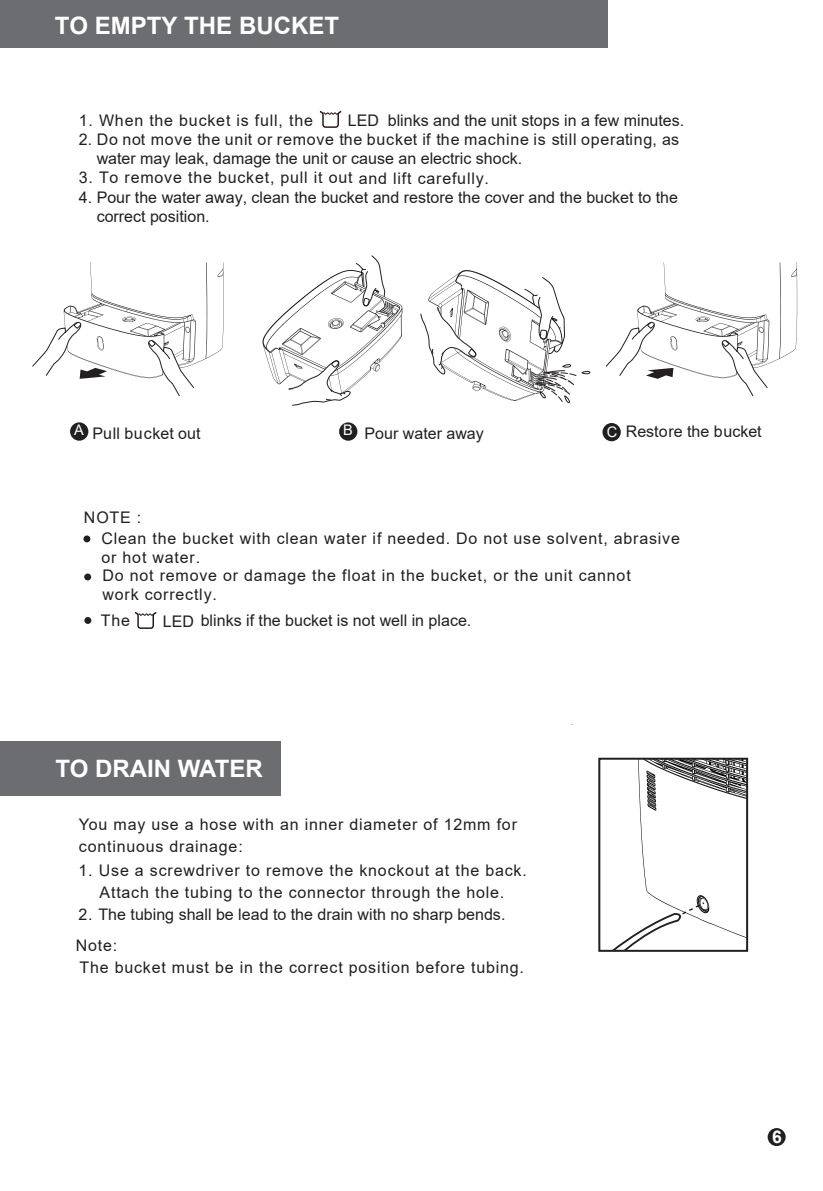
<style>
.page{position:relative;width:823px;height:1191px;background:#fff}
.page>*{position:absolute;margin:0;border:0;box-sizing:border-box;transform-origin:0 0}
.t1{font:700 24px "Arial";color:#fff}
.t2{font:700 17.6px "Arial";color:#fff}
.t3{font:16px/18.6px "Arial";letter-spacing:.05em;color:#231f20}
.t4{font:16px/19.2px "Arial";color:#231f20}
.s1{font-size:14.6px;color:#fff}
</style>
<div class="page">
<div style="left:767px;top:1128px;width:18px;height:18px;background:#231f20;border-radius:50%"></div>
<div style="left:70px;top:422px;width:18px;height:19px;background:#231f20;border-radius:50%"></div>
<div style="left:339px;top:422px;width:18px;height:19px;background:#231f20;border-radius:50%"></div>
<div style="left:602px;top:423px;width:18px;height:18px;background:#231f20;border-radius:50%"></div>
<div style="left:0;top:0;width:607px;height:48px;background:#6c6d70"></div>
<div style="left:83px;top:535px;width:7px;height:7px;background:#231f20;border-radius:50%"></div>
<div style="left:84px;top:573px;width:7px;height:7px;background:#231f20;border-radius:50%"></div>
<div style="left:84px;top:617px;width:7px;height:7px;background:#231f20;border-radius:50%"></div>
<div style="left:0;top:741px;width:281px;height:54px;background:#6c6d70"></div>
<svg style="left:615px;top:760px;width:129px;height:188px"></svg>
<div style="left:598px;top:757px;width:149px;height:194px;border:2px solid #231f20"></div>
<svg style="left:32px;top:262px;width:191px;height:135px"></svg>
<svg style="left:605px;top:262px;width:191px;height:135px"></svg>
<svg style="left:420px;top:270px;width:170px;height:133px"></svg>
<svg style="left:262px;top:255px;width:140px;height:151px"></svg>
<svg style="left:319px;top:110px;width:23px;height:18px"></svg>
<svg style="left:135px;top:612px;width:22px;height:17px"></svg>
<h1 class="t1" style="left:55px;top:9px;width:286px">TO EMPTY THE BUCKET</h1>
<p class="t3" style="left:348px;top:110px;width:33px">LED</p>
<p class="t3" style="left:79px;top:111px;width:235px">1. When the bucket is full, the</p>
<p class="t4" style="left:387px;top:111px;width:298px">blinks and the unit stops in a few minutes.</p>
<p class="t4" style="left:97px;top:129px;width:583px;text-indent:-18px">2. Do not move the unit or remove the bucket if the machine is still operating, as water may leak, damage the unit or cause an electric shock.</p>
<p class="t3" style="left:79px;top:168px;width:411px">3. To remove the bucket, pull it out and lift carefully.</p>
<p class="t4" style="left:97px;top:187px;width:582px;text-indent:-18px">4. Pour the water away, clean the bucket and restore the cover and the bucket to the correct position.</p>
<p class="t4" style="left:74px;top:424px;width:128px"><sup>A</sup> Pull bucket out</p>
<p class="t4" style="left:343px;top:424px;width:142px"><sup>B</sup> Pour water away</p>
<p class="t4" style="left:606px;top:421px;width:156px"><span class="s1">C</span> Restore the bucket</p>
<p class="t3" style="left:101px;top:506px;width:579px;line-height:21.2px;text-indent:-17px">NOTE :<br>Clean the bucket with clean water if needed. Do not use solvent, abrasive</p>
<p class="t3" style="left:101px;top:548px;width:530px">or hot water.<br>Do not remove or damage the float in the bucket, or the unit cannot work correctly.</p>
<p class="t3" style="left:101px;top:611px;width:31px">The</p>
<p class="t4" style="left:163px;top:611px;width:310px">LED blinks if the bucket is not well in place.</p>
<h1 class="t1" style="left:55px;top:751px;width:209px">TO DRAIN WATER</h1>
<p class="t3" style="left:79px;top:813px;width:439px;line-height:22px">You may use a hose with an inner diameter of 12mm for continuous drainage:</p>
<p class="t3" style="left:79px;top:859px;width:449px;line-height:22px;text-align:center">1. Use a screwdriver to remove the knockout at the back.<br>Attach the tubing to the connector through the hole.</p>
<p class="t4" style="left:76px;top:898px;width:431px;line-height:31px">2. The tubing shall be lead to the drain with no sharp bends.<br>Note:</p>
<p class="t3" style="left:79px;top:957px;width:446px">The bucket must be in the correct position before tubing.</p>
<p class="t2" style="left:771px;top:1124px;width:11px">6</p>
</div>
